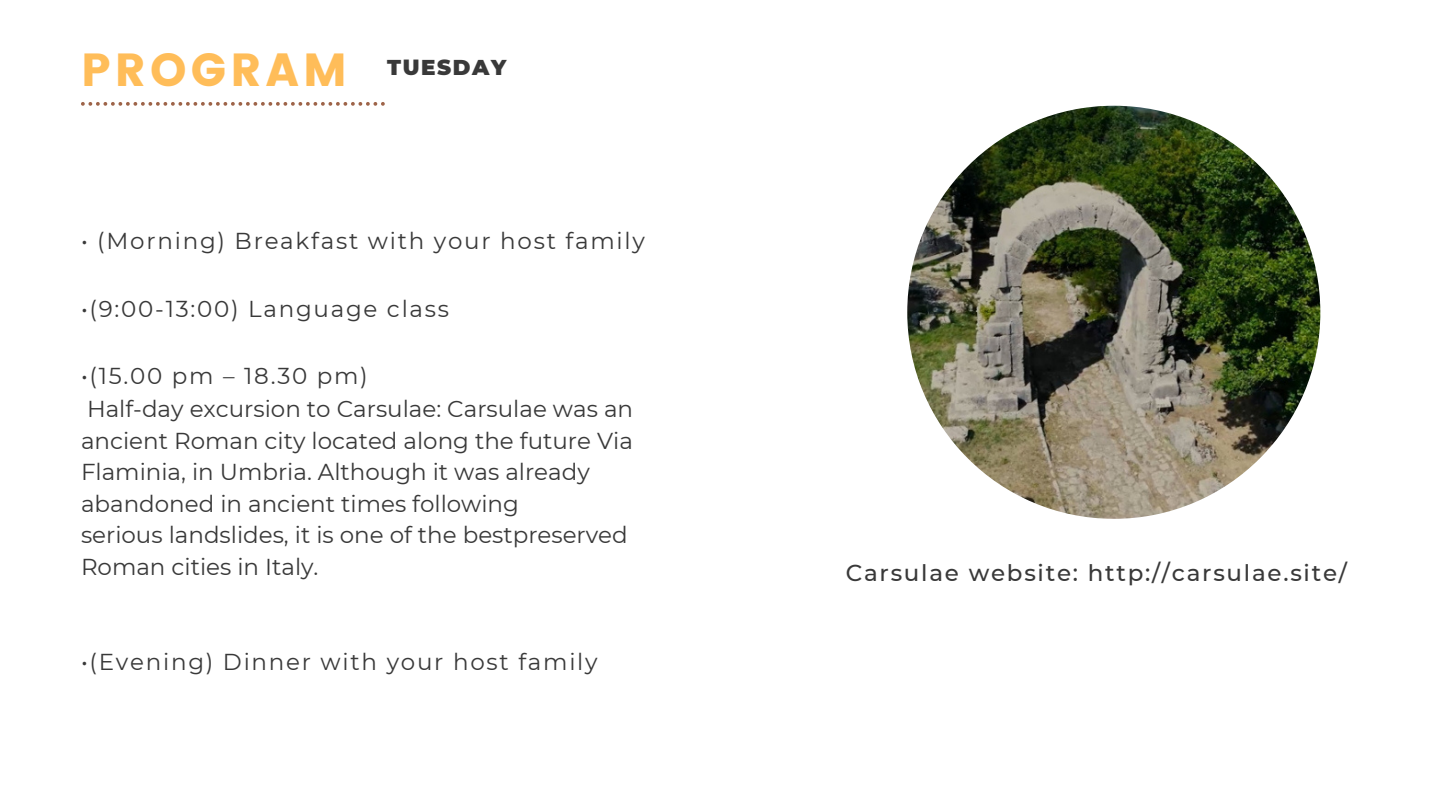
<style>
.page{position:relative;width:1440px;height:810px;background:#fff}
.page>*{position:absolute;margin:0;border:0;box-sizing:border-box;transform-origin:0 0}
.t1{font:46.3px "Poppins";letter-spacing:.09em;color:#ffbd59}
.t2{font:23px/31.5px "Montserrat";color:#393939;text-align:justify}
.t3{font:23px "Montserrat";letter-spacing:.075em;color:#393939}
.t4{font:500 23px "Montserrat";letter-spacing:.075em;color:#393939}
.t5{font:900 21.5px "Montserrat";letter-spacing:.075em;color:#393939}
</style>
<div class="page">
<svg style="left:81px;top:102px;width:304px;height:4px"></svg>
<img style="left:907px;top:106px;width:413px;height:413px;border-radius:50%">
<p class="t1" style="left:81px;top:43px;width:267px">PROGRAM</p>
<p class="t5" style="left:387px;top:54px;width:121px">TUESDAY</p>
<p class="t3" style="left:81px;top:227px;width:565px">• (Morning) Breakfast with your host family</p>
<p class="t3" style="left:81px;top:294px;width:370px">•(9:00-13:00) Language class</p>
<p class="t3" style="left:81px;top:362px;width:288px">•(15.00 pm – 18.30 pm)</p>
<p class="t2" style="left:81px;top:393px;width:554px">Half-day excursion to Carsulae: Carsulae was an ancient Roman city located along the future Via Flaminia, in Umbria. Although it was already</p>
<p class="t2" style="left:81px;top:488px;width:440px">abandoned in ancient times following</p>
<p class="t2" style="left:81px;top:519px;width:548px">serious landslides, it is one of the bestpreserved</p>
<p class="t2" style="left:81px;top:551px;width:239px">Roman cities in Italy.</p>
<p class="t3" style="left:81px;top:648px;width:518px">•(Evening) Dinner with your host family</p>
<p class="t4" style="left:846px;top:558px;width:503px">Carsulae website: http://carsulae.site/</p>
</div>
